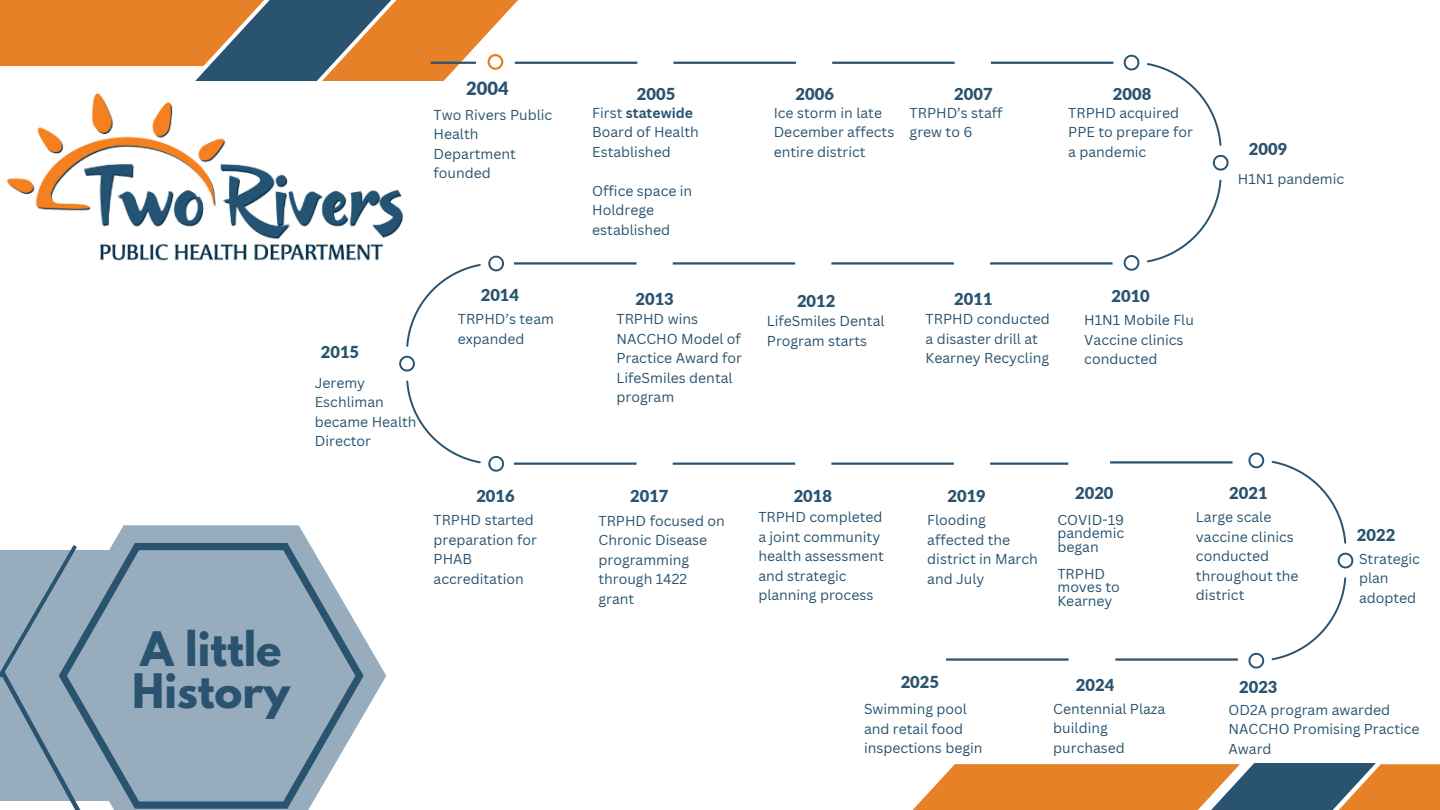
<style>
.page{position:relative;width:1440px;height:810px;background:#fff}
.page>*{position:absolute;margin:0;border:0;box-sizing:border-box;transform-origin:0 0}
.t1{font:700 42.1px/42px "League Spartan";color:#29536f}
.t2{font:900 18.4px "Lato";color:#29536f}
.t3{font:900 16.5px "Lato";color:#29536f}
.t4{font:14px/19.5px "Canva Sans";color:#29536f}
.s1{font-weight:700}
</style>
<div class="page">
<svg style="left:113px;top:525px;width:273px;height:285px"></svg>
<svg style="left:91px;top:543px;width:272px;height:266px;background:#95abbb"></svg>
<svg style="left:912px;top:764px;width:254px;height:46px;background:#e88c3a"></svg>
<svg style="left:1166px;top:763px;width:210px;height:47px;background:#8d7962"></svg>
<svg style="left:1293px;top:764px;width:147px;height:46px;background:#98734e"></svg>
<svg style="left:0;top:545px;width:91px;height:265px;background:#92a9b9"></svg>
<hr style="left:514px;top:463px;width:123px;height:2px;background:#29536f">
<hr style="left:673px;top:463px;width:122px;height:2px;background:#29536f">
<hr style="left:991px;top:62px;width:122px;height:2px;background:#29536f">
<hr style="left:831px;top:463px;width:123px;height:2px;background:#29536f">
<hr style="left:832px;top:62px;width:123px;height:2px;background:#29536f">
<hr style="left:990px;top:463px;width:78px;height:2px;background:#29536f">
<hr style="left:673px;top:62px;width:123px;height:2px;background:#29536f">
<hr style="left:515px;top:62px;width:122px;height:2px;background:#29536f">
<svg style="left:399px;top:256px;width:105px;height:216px"></svg>
<hr style="left:514px;top:262px;width:123px;height:3px;background:#29536f">
<hr style="left:673px;top:262px;width:122px;height:3px;background:#29536f">
<hr style="left:831px;top:262px;width:123px;height:3px;background:#29536f">
<hr style="left:990px;top:262px;width:123px;height:3px;background:#29536f">
<svg style="left:1124px;top:55px;width:105px;height:216px"></svg>
<svg style="left:0;top:0;width:532px;height:81px"></svg>
<hr style="left:946px;top:658px;width:123px;height:3px;background:#29536f">
<hr style="left:1115px;top:658px;width:123px;height:3px;background:#29536f">
<hr style="left:1110px;top:461px;width:123px;height:3px;background:#29536f">
<svg style="left:1248px;top:453px;width:105px;height:216px"></svg>
<img style="left:6px;top:93px;width:404px;height:178px">
<p class="t2" style="left:466px;top:77px;width:44px">2004</p>
<p class="t4" style="left:434px;top:105px;width:120px">Two Rivers Public<br>Health<br>Department founded</p>
<p class="t1" style="left:132px;top:633px;width:159px">A little<br>History</p>
<p class="t3" style="left:321px;top:341px;width:40px">2015</p>
<h2 class="t4" style="left:315px;top:373px;width:103px">Jeremy<br>Eschliman became Health<br>Director</h2>
<p class="t3" style="left:481px;top:284px;width:40px">2014</p>
<p class="t4" style="left:458px;top:309px;width:98px">TRPHD’s team expanded</p>
<h2 class="t3" style="left:476px;top:485px;width:40px">2016</h2>
<p class="t4" style="left:434px;top:510px;width:105px">TRPHD started preparation for<br>PHAB accreditation</p>
<p class="t3" style="left:637px;top:84px;width:40px">2005</p>
<p class="t4" style="left:592px;top:103px;width:108px">First <span class="s1">statewide<br></span>Board of Health<br>Established</p>
<h2 class="t4" style="left:592px;top:181px;width:102px">Office space in<br>Holdrege established</h2>
<p class="t3" style="left:796px;top:84px;width:40px">2006</p>
<h2 class="t4" style="left:774px;top:103px;width:122px">Ice storm in late<br>December affects entire district</h2>
<h2 class="t3" style="left:954px;top:84px;width:40px">2007</h2>
<p class="t4" style="left:910px;top:103px;width:94px">TRPHD’s staff grew to 6</p>
<p class="t3" style="left:1113px;top:84px;width:40px">2008</p>
<p class="t4" style="left:1068px;top:103px;width:126px">TRPHD acquired<br>PPE to prepare for a pandemic</p>
<p class="t3" style="left:636px;top:289px;width:40px">2013</p>
<p class="t3" style="left:954px;top:289px;width:40px">2011</p>
<h2 class="t4" style="left:926px;top:309px;width:126px">TRPHD conducted a disaster drill at<br>Kearney Recycling</h2>
<p class="t3" style="left:797px;top:291px;width:40px">2012</p>
<p class="t4" style="left:767px;top:311px;width:119px">LifeSmiles Dental<br>Program starts</p>
<p class="t4" style="left:617px;top:309px;width:127px">TRPHD wins<br>NACCHO Model of<br>Practice Award for<br>LifeSmiles dental program</p>
<p class="t3" style="left:1112px;top:285px;width:40px">2010</p>
<p class="t4" style="left:1084px;top:310px;width:111px">H1N1 Mobile Flu<br>Vaccine clinics conducted</p>
<p class="t3" style="left:1249px;top:138px;width:40px">2009</p>
<h2 class="t4" style="left:1238px;top:168px;width:108px">H1N1 pandemic</h2>
<h2 class="t3" style="left:630px;top:485px;width:40px">2017</h2>
<h2 class="t3" style="left:794px;top:485px;width:40px">2018</h2>
<h2 class="t3" style="left:948px;top:485px;width:40px">2019</h2>
<h2 class="t4" style="left:599px;top:511px;width:128px">TRPHD focused on<br>Chronic Disease programming through 1422 grant</h2>
<p class="t4" style="left:758px;top:507px;width:127px">TRPHD completed a joint community health assessment and strategic planning process</p>
<p class="t4" style="left:927px;top:510px;width:112px">Flooding affected the district in March and July</p>
<h2 class="t3" style="left:1075px;top:483px;width:40px">2020</h2>
<p class="t3" style="left:1229px;top:483px;width:40px">2021</p>
<h2 class="t4" style="left:1057px;top:513px;width:68px;line-height:13.5px;text-align:justify">COVID-19 pandemic began</h2>
<h2 class="t4" style="left:1057px;top:567px;width:64px;line-height:13.5px">TRPHD moves to<br>Kearney</h2>
<p class="t4" style="left:1196px;top:507px;width:104px">Large scale vaccine clinics conducted throughout the district</p>
<p class="t3" style="left:901px;top:672px;width:40px">2025</p>
<p class="t3" style="left:1076px;top:675px;width:40px">2024</p>
<p class="t3" style="left:1239px;top:676px;width:40px">2023</p>
<h2 class="t3" style="left:1357px;top:525px;width:40px">2022</h2>
<h3 class="t4" style="left:1359px;top:549px;width:62px">Strategic plan adopted</h3>
<p class="t4" style="left:864px;top:699px;width:120px">Swimming pool and retail food inspections begin</p>
<p class="t4" style="left:1053px;top:698px;width:114px">Centennial Plaza building purchased</p>
<p class="t4" style="left:1229px;top:699px;width:193px">OD2A program awarded<br>NACCHO Promising Practice<br>Award</p>
</div>
